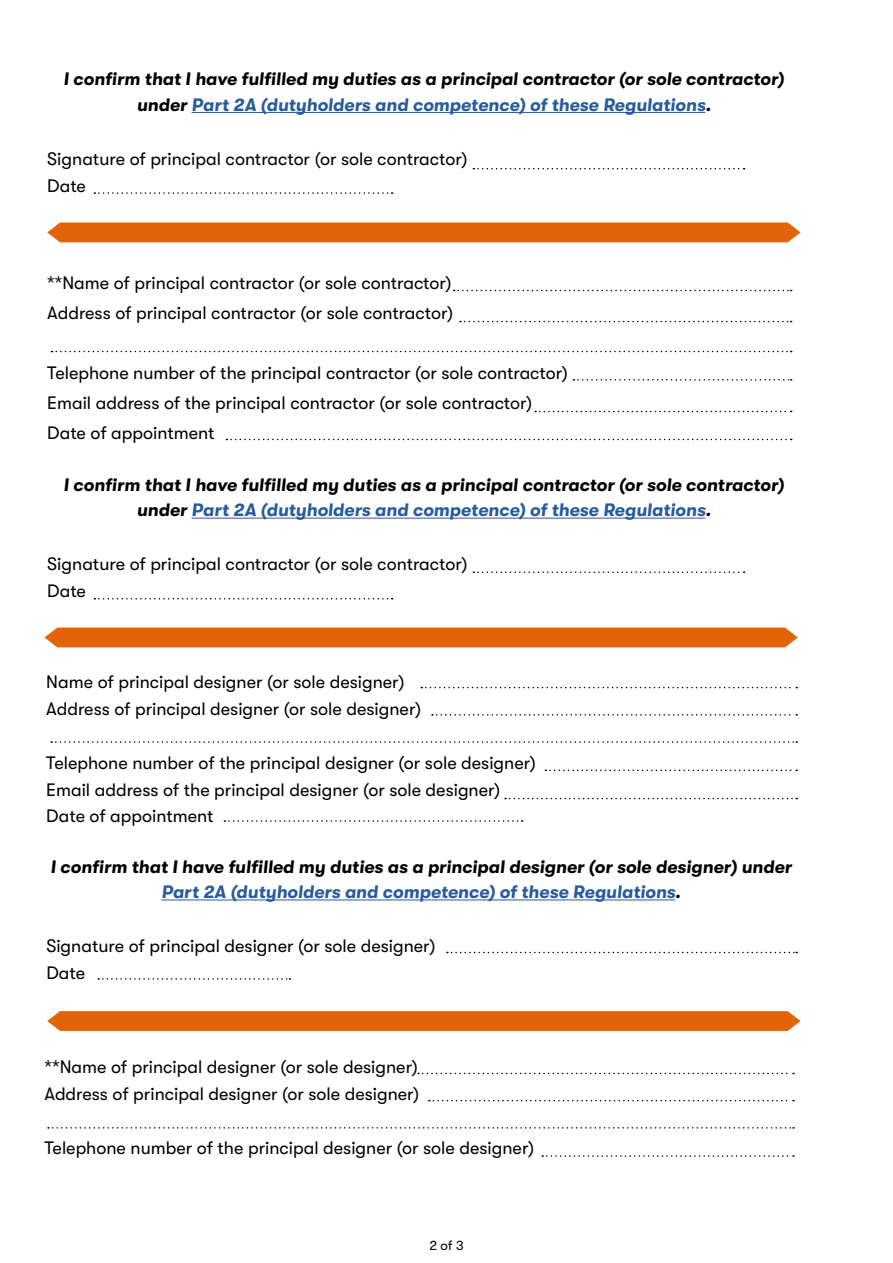
<style>
.page{position:relative;width:893px;height:1263px;background:#fff}
.page>*{position:absolute;margin:0;border:0;box-sizing:border-box;transform-origin:0 0}
.t1{font:18px/27px "GT Walsheim";color:#000}
.t2{font:italic 700 18px/25.5px "GT Walsheim";color:#000;text-align:center}
.t3{font:13.5px "GT Walsheim";color:#000}
.s1{color:#275b9b}
</style>
<div class="page">
<hr style="left:192px;top:112px;width:513px;height:1px;background:#275b9b">
<svg style="left:94px;top:192px;width:299px;height:2px"></svg>
<svg style="left:473px;top:168px;width:271px;height:1px"></svg>
<svg style="left:454px;top:290px;width:338px;height:1px"></svg>
<svg style="left:460px;top:321px;width:332px;height:1px"></svg>
<svg style="left:52px;top:351px;width:740px;height:1px"></svg>
<svg style="left:573px;top:379px;width:219px;height:2px"></svg>
<svg style="left:535px;top:411px;width:257px;height:1px"></svg>
<svg style="left:226px;top:439px;width:566px;height:1px"></svg>
<div style="left:47px;top:223px;width:753px;height:19px;background:#e26406"></div>
<hr style="left:192px;top:518px;width:513px;height:1px;background:#275b9b">
<svg style="left:94px;top:598px;width:299px;height:1px"></svg>
<svg style="left:473px;top:571px;width:271px;height:2px"></svg>
<hr style="left:161px;top:899px;width:514px;height:1px;background:#275b9b">
<svg style="left:421px;top:687px;width:376px;height:1px"></svg>
<svg style="left:432px;top:714px;width:365px;height:1px"></svg>
<svg style="left:51px;top:741px;width:746px;height:2px"></svg>
<svg style="left:545px;top:769px;width:252px;height:2px"></svg>
<svg style="left:505px;top:798px;width:292px;height:1px"></svg>
<svg style="left:447px;top:952px;width:350px;height:1px"></svg>
<svg style="left:98px;top:978px;width:192px;height:2px"></svg>
<svg style="left:224px;top:820px;width:299px;height:2px"></svg>
<div style="left:45px;top:628px;width:753px;height:19px;background:#e26406"></div>
<svg style="left:47px;top:1011px;width:753px;height:20px;background:#e2670c"></svg>
<svg style="left:418px;top:1073px;width:376px;height:1px"></svg>
<svg style="left:429px;top:1100px;width:365px;height:1px"></svg>
<svg style="left:48px;top:1127px;width:746px;height:1px"></svg>
<svg style="left:542px;top:1155px;width:252px;height:2px"></svg>
<p class="t2" style="left:64px;top:66px;width:722px">I confirm that I have fulfilled my duties as a principal contractor (or sole contractor) under <span class="s1">Part 2A (dutyholders and competence) of these Regulations</span>.</p>
<p class="t1" style="left:47px;top:145px;width:422px">Signature of principal contractor (or sole contractor)<br>Date</p>
<p class="t1" style="left:47px;top:268px;width:407px;line-height:30px">**Name of principal contractor (or sole contractor)<br>Address of principal contractor (or sole contractor)</p>
<p class="t1" style="left:47px;top:358px;width:522px;line-height:30px">Telephone number of the principal contractor (or sole contractor)<br>Email address of the principal contractor (or sole contractor)<br>Date of appointment</p>
<p class="t2" style="left:64px;top:472px;width:722px">I confirm that I have fulfilled my duties as a principal contractor (or sole contractor) under <span class="s1">Part 2A (dutyholders and competence) of these Regulations</span>.</p>
<p class="t1" style="left:47px;top:551px;width:422px">Signature of principal contractor (or sole contractor)<br>Date</p>
<p class="t1" style="left:46px;top:669px;width:376px">Name of principal designer (or sole designer)<br>Address of principal designer (or sole designer)</p>
<p class="t1" style="left:46px;top:750px;width:491px;line-height:26.2px">Telephone number of the principal designer (or sole designer)<br>Email address of the principal designer (or sole designer)<br>Date of appointment</p>
<p class="t2" style="left:50px;top:854px;width:743px">I confirm that I have fulfilled my duties as a principal designer (or sole designer) under<br><span class="s1">Part 2A (dutyholders and competence) of these Regulations</span>.</p>
<p class="t1" style="left:46px;top:933px;width:391px">Signature of principal designer (or sole designer)<br>Date</p>
<p class="t1" style="left:45px;top:1053px;width:376px">**Name of principal designer (or sole designer)<br>Address of principal designer (or sole designer)</p>
<p class="t1" style="left:45px;top:1134px;width:491px">Telephone number of the principal designer (or sole designer)</p>
<p class="t3" style="left:429px;top:1238px;width:36px">2 of 3</p>
</div>
